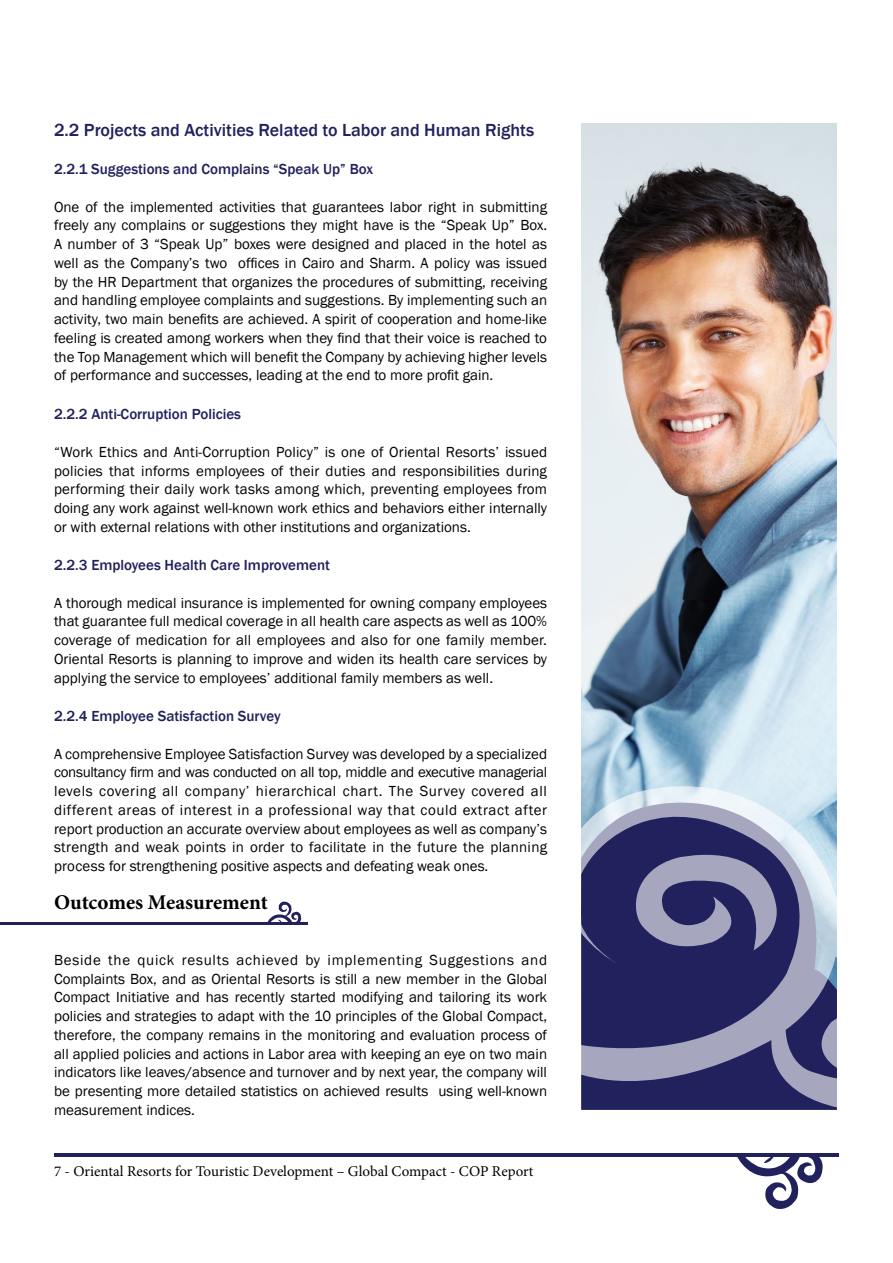
<style>
.page{position:relative;width:893px;height:1263px;background:#fff}
.page>*{position:absolute;margin:0;border:0;box-sizing:border-box;transform-origin:0 0}
.t1{font:700 21px "Minion Pro";letter-spacing:-.005em;color:#000}
.t2{font:500 18px "Franklin Gothic";color:#21215e}
.t3{font:15px/18.8px "Franklin Gothic";color:#000;text-align:justify}
.t4{font:500 15px "Franklin Gothic";color:#21215e}
.t5{font:15px "Minion Pro";color:#000}
</style>
<div class="page">
<img style="left:581px;top:123px;width:256px;height:645px">
<svg style="left:267px;top:901px;width:35px;height:21px"></svg>
<hr style="left:0;top:922px;width:308px;height:3px;background:#21215e">
<svg style="left:737px;top:1157px;width:86px;height:52px"></svg>
<hr style="left:54px;top:1153px;width:785px;height:4px;background:#21215e">
<svg style="left:581px;top:768px;width:256px;height:342px;background:#6b7198"></svg>
<svg style="left:806px;top:1013px;width:31px;height:56px;background:#49497b"></svg>
<svg style="left:631px;top:837px;width:149px;height:122px;background:#565684"></svg>
<p class="t2" style="left:54px;top:119px;width:482px">2.2 Projects and Activities Related to Labor and Human Rights</p>
<p class="t4" style="left:54px;top:160px;width:321px">2.2.1 Suggestions and Complains “Speak Up” Box</p>
<p class="t3" style="left:54px;top:198px;width:495px">One of the implemented activities that guarantees labor right in submitting freely any complains or suggestions they might have is the “Speak Up” Box.<br>A number of 3 “Speak Up” boxes were designed and placed in the hotel as well as the Company’s two offices in Cairo and Sharm. A policy was issued by the HR Department that organizes the procedures of submitting, receiving and handling employee complaints and suggestions. By implementing such an activity, two main benefits are achieved. A spirit of cooperation and home-like feeling is created among workers when they find that their voice is reached to the Top Management which will benefit the Company by achieving higher levels of performance and successes, leading at the end to more profit gain.</p>
<p class="t4" style="left:54px;top:405px;width:189px">2.2.2 Anti-Corruption Policies</p>
<p class="t3" style="left:54px;top:443px;width:495px">“Work Ethics and Anti-Corruption Policy” is one of Oriental Resorts’ issued policies that informs employees of their duties and responsibilities during performing their daily work tasks among which, preventing employees from doing any work against well-known work ethics and behaviors either internally or with external relations with other institutions and organizations.</p>
<p class="t4" style="left:54px;top:556px;width:277px">2.2.3 Employees Health Care Improvement</p>
<p class="t3" style="left:54px;top:594px;width:495px">A thorough medical insurance is implemented for owning company employees that guarantee full medical coverage in all health care aspects as well as 100% coverage of medication for all employees and also for one family member.<br>Oriental Resorts is planning to improve and widen its health care services by applying the service to employees’ additional family members as well.</p>
<p class="t4" style="left:54px;top:707px;width:228px">2.2.4 Employee Satisfaction Survey</p>
<p class="t3" style="left:54px;top:744px;width:495px">A comprehensive Employee Satisfaction Survey was developed by a specialized consultancy firm and was conducted on all top, middle and executive managerial levels covering all company’ hierarchical chart. The Survey covered all different areas of interest in a professional way that could extract after report production an accurate overview about employees as well as company’s strength and weak points in order to facilitate in the future the planning process for strengthening positive aspects and defeating weak ones.</p>
<h1 class="t1" style="left:54px;top:887px;width:215px">Outcomes Measurement</h1>
<p class="t3" style="left:54px;top:951px;width:495px">Beside the quick results achieved by implementing Suggestions and Complaints Box, and as Oriental Resorts is still a new member in the Global Compact Initiative and has recently started modifying and tailoring its work policies and strategies to adapt with the 10 principles of the Global Compact, therefore, the company remains in the monitoring and evaluation process of all applied policies and actions in Labor area with keeping an eye on two main indicators like leaves/absence and turnover and by next year, the company will be presenting more detailed statistics on achieved results using well-known measurement indices.</p>
<p class="t5" style="left:54px;top:1161px;width:481px">7 - Oriental Resorts for Touristic Development – Global Compact - COP Report</p>
</div>
